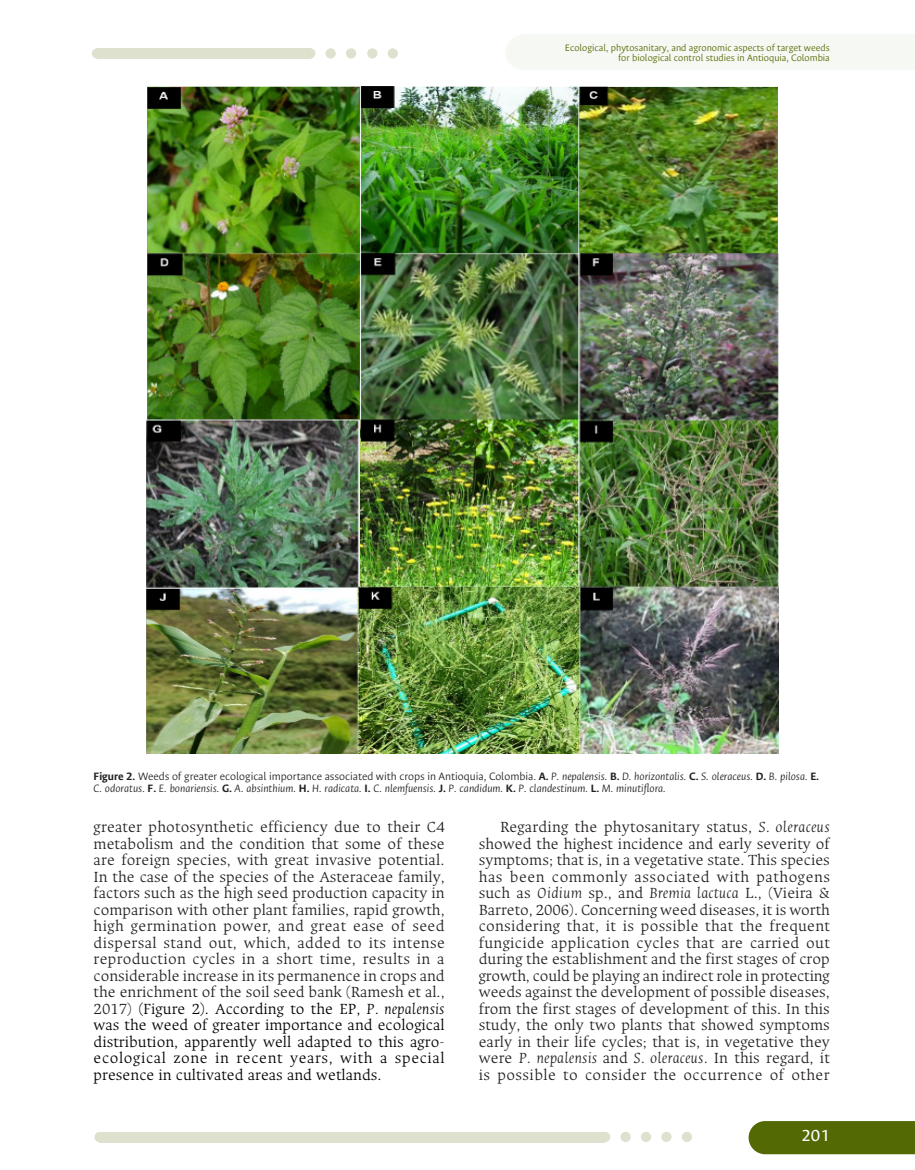
<style>
.page{position:relative;width:915px;height:1170px;background:#fff}
.page>*{position:absolute;margin:0;border:0;box-sizing:border-box;transform-origin:0 0}
.t1{font:18px "Ancizar Sans";color:#fff}
.Cuerpo_11_11{font:300 16.5px/16.5px "Ancizar Serif";letter-spacing:.025em;color:#231f20;text-align:justify}
.Cuerpo_ini_11_11{font:300 16.5px/16.5px "Ancizar Serif";color:#231f20;text-align:justify}
.texto_figuras_8{font:italic 300 12px/12px "Ancizar Sans";color:#231f20}
.cabezote_derecha{font:300 10.5px/10.5px "Ancizar Sans";color:#536903;text-align:right}
.s1{font-weight:700;font-style:normal}
.s2{font-style:normal}
.s3{color:#000}
.s4{font-style:italic;color:#000}
.s5{font-style:italic}
</style>
<div class="page">
<div style="left:748px;top:1121px;width:166px;height:33px;background:#536903"></div>
<div style="left:524px;top:34px;width:390px;height:36px;background:#f6f8f3"></div>
<div style="left:99px;top:1131px;width:506px;height:10px;background:#dde1cd"></div>
<div style="left:97px;top:48px;width:213px;height:10px;background:#dde1cd"></div>
<div style="left:325px;top:48px;width:10px;height:10px;background:#dde1cd;border-radius:50%"></div>
<div style="left:367px;top:48px;width:10px;height:10px;background:#dde1cd;border-radius:50%"></div>
<div style="left:346px;top:48px;width:10px;height:10px;background:#dde1cd;border-radius:50%"></div>
<div style="left:387px;top:48px;width:11px;height:10px;background:#dde1cd;border-radius:50%"></div>
<div style="left:620px;top:1131px;width:10px;height:10px;background:#dde1cd;border-radius:50%"></div>
<div style="left:661px;top:1131px;width:10px;height:10px;background:#dde1cd;border-radius:50%"></div>
<div style="left:640px;top:1131px;width:11px;height:10px;background:#dde1cd;border-radius:50%"></div>
<div style="left:681px;top:1131px;width:10px;height:10px;background:#dde1cd;border-radius:50%"></div>
<div style="left:505px;top:34px;width:39px;height:36px;background:#f6f8f3;border-radius:50%"></div>
<div style="left:600px;top:1131px;width:10px;height:10px;background:#dde1cd;border-radius:50%"></div>
<div style="left:305px;top:48px;width:10px;height:10px;background:#dde1cd;border-radius:50%"></div>
<div style="left:94px;top:1131px;width:11px;height:10px;background:#dde1cd;border-radius:50%"></div>
<div style="left:92px;top:48px;width:10px;height:10px;background:#dde1cd;border-radius:50%"></div>
<img style="left:146px;top:86px;width:632px;height:667px">
<p class="cabezote_derecha" style="left:564px;top:42px;width:266px">Ecological, phytosanitary, and agronomic aspects of target weeds for biological control studies in Antioquia, Colombia</p>
<p class="texto_figuras_8" style="left:94px;top:770px;width:726px"><span class="s1">Figure 2.</span> <span class="s2">Weeds of greater ecological importance associated with crops in Antioquia, Colombia.</span> <span class="s1">A.</span> P. nepalensis. <span class="s1">B.</span> D. horizontalis. <span class="s1">C.</span> S. oleraceus. <span class="s1">D.</span> B. pilosa. <span class="s1">E.<br></span>C. odoratus. <span class="s1">F.</span> E. bonariensis. <span class="s1">G.</span> A. absinthium. <span class="s1">H.</span> H. radicata. <span class="s1">I.</span> C. nlemfuensis. <span class="s1">J.</span> P. candidum. <span class="s1">K.</span> P. clandestinum. <span class="s1">L.</span> M. minutiflora.</p>
<p class="Cuerpo_ini_11_11" style="left:94px;top:818px;width:352px">greater photosynthetic efficiency due to their C4 metabolism and the condition that some of these are foreign species, with great invasive potential.<br>In the case of the species of the Asteraceae family, factors such as the high seed production capacity in comparison with other plant families, rapid growth, high germination power, and great ease of seed dispersal stand out, which, added to its intense reproduction cycles in a short time, results in a considerable increase in its permanence in crops and the enrichment of the soil seed bank (Ramesh et al., 2017) <span class="s3">(Figure 2). According to the EP,</span> <span class="s4">P. nepalensis </span><span class="s3">was the weed of greater importance and ecological distribution, apparently well adapted to this agro&shy;ecological zone in recent years, with a special presence in cultivated areas and wetlands.</span></p>
<p class="Cuerpo_11_11" style="left:478px;top:818px;width:353px;text-indent:21px">Regarding the phytosanitary status, <span class="s5">S. oleraceus </span>showed the highest incidence and early severity of symptoms; that is, in a vegetative state. This species has been commonly associated with pathogens such as <span class="s5">Oidium</span> sp., and <span class="s5">Bremia lactuca</span> L., (Vieira &amp; Barreto, 2006). Concerning weed diseases, it is worth considering that, it is possible that the frequent fungicide application cycles that are carried out during the establishment and the first stages of crop growth, could be playing an indirect role in protecting weeds against the development of possible diseases, from the first stages of development of this. In this study, the only two plants that showed symptoms early in their life cycles; that is, in vegetative they were <span class="s5">P. nepalensis</span> and <span class="s5">S. oleraceus.</span> In this regard, it is possible to consider the occurrence of other</p>
<p class="t1" style="left:801px;top:1125px;width:30px">201</p>
</div>
